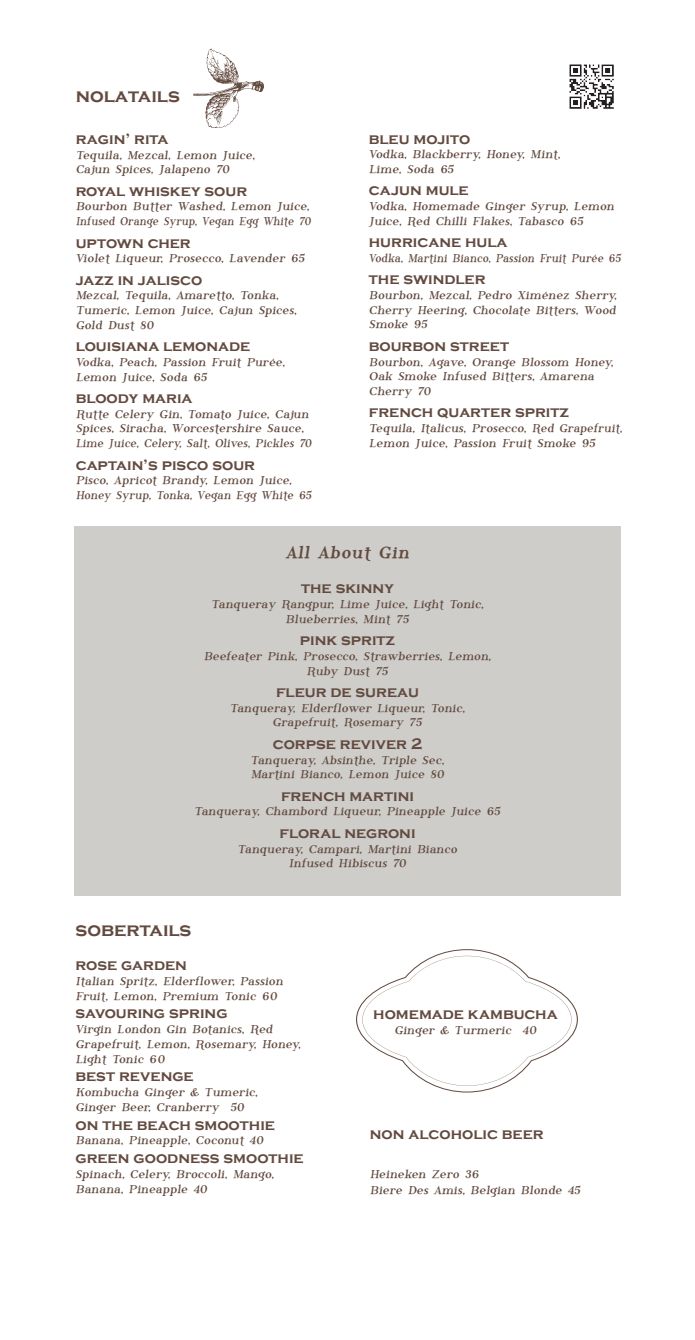
<style>
.page{position:relative;width:695px;height:1340px;background:#fff}
.page>*{position:absolute;margin:0;border:0;box-sizing:border-box;transform-origin:0 0}
.t1{font:700 19.25px "Copperplate Gothic";color:#624a3f}
.t2{font:700 15.75px "Copperplate Gothic";color:#624a3f}
.t3{font:15.75px "Phosphorus Tribromide";color:#624a3f}
.t4{font:12.25px/14.7px "Phosphorus Bromide";color:#624a3f}
.t5{font:12.25px "Phosphorus Bromide";color:#624a3f;scale:.9 1}
</style>
<div class="page">
<div style="left:74px;top:526px;width:546px;height:369px;background:#cecdca"></div>
<svg style="left:193px;top:49px;width:71px;height:79px"></svg>
<svg style="left:356px;top:949px;width:221px;height:143px"></svg>
<img style="left:569px;top:64px;width:45px;height:45px">
<h1 class="t1" style="left:76px;top:85px;width:106px">nolatails</h1>
<p class="t2" style="left:76px;top:130px;width:94px">ragin’ rita</p>
<p class="t4" style="left:76px;top:148px;width:181px">Tequila, Mezcal, Lemon Juice,<br>Cajun Spices, Jalapeno 70</p>
<p class="t2" style="left:76px;top:182px;width:173px">royal whiskey sour</p>
<p class="t4" style="left:76px;top:199px;width:237px">Bourbon Butter Washed, Lemon Juice,<br>Infused Orange Syrup, Vegan Egg White 70</p>
<p class="t2" style="left:76px;top:233px;width:116px">uptown cher</p>
<p class="t4" style="left:76px;top:251px;width:231px">Violet Liqueur, Prosecco, Lavender 65</p>
<p class="t2" style="left:76px;top:271px;width:128px">jazz in jalisco</p>
<p class="t4" style="left:76px;top:288px;width:222px">Mezcal, Tequila, Amaretto, Tonka,<br>Tumeric, Lemon Juice, Cajun Spices,<br>Gold Dust 80</p>
<p class="t2" style="left:76px;top:337px;width:176px">louisiana lemonade</p>
<p class="t4" style="left:76px;top:355px;width:211px">Vodka, Peach, Passion Fruit Purée,<br>Lemon Juice, Soda 65</p>
<p class="t2" style="left:76px;top:389px;width:118px">bloody maria</p>
<p class="t4" style="left:76px;top:407px;width:238px">Rutte Celery Gin, Tomato Juice, Cajun<br>Spices, Siracha, Worcestershire Sauce,<br>Lime Juice, Celery, Salt, Olives, Pickles 70</p>
<p class="t2" style="left:76px;top:455px;width:181px">captain’s pisco sour</p>
<p class="t4" style="left:76px;top:473px;width:238px">Pisco, Apricot Brandy, Lemon Juice,<br>Honey Syrup, Tonka, Vegan Egg White 65</p>
<p class="t2" style="left:369px;top:130px;width:103px">bleu mojito</p>
<p class="t4" style="left:369px;top:147px;width:193px">Vodka, Blackberry, Honey, Mint,<br>Lime, Soda 65</p>
<p class="t2" style="left:369px;top:181px;width:101px">cajun mule</p>
<p class="t4" style="left:369px;top:199px;width:247px">Vodka, Homemade Ginger Syrup, Lemon<br>Juice, Red Chilli Flakes, Tabasco 65</p>
<p class="t2" style="left:369px;top:233px;width:140px">hurricane hula</p>
<p class="t5" style="left:369px;top:252px;width:282px">Vodka, Martini Bianco, Passion Fruit Purée 65</p>
<p class="t2" style="left:369px;top:270px;width:118px">the swindler</p>
<p class="t4" style="left:369px;top:288px;width:249px;text-align:justify">Bourbon, Mezcal, Pedro Ximénez Sherry, Cherry Heering, Chocolate Bitters, Wood Smoke 95</p>
<p class="t2" style="left:369px;top:337px;width:142px">bourbon street</p>
<p class="t4" style="left:369px;top:355px;width:246px">Bourbon, Agave, Orange Blossom Honey,<br>Oak Smoke Infused Bitters, Amarena<br>Cherry 70</p>
<p class="t2" style="left:369px;top:403px;width:202px">french quarter spritz</p>
<p class="t4" style="left:369px;top:421px;width:255px">Tequila, Italicus, Prosecco, Red Grapefruit,<br>Lemon Juice, Passion Fruit Smoke 95</p>
<p class="t3" style="left:285px;top:543px;width:126px">All About Gin</p>
<p class="t2" style="left:301px;top:579px;width:94px">the skinny</p>
<p class="t4" style="left:211px;top:597px;width:274px;text-align:center">Tanqueray Rangpur, Lime Juice, Light Tonic,<br>Blueberries, Mint 75</p>
<p class="t2" style="left:300px;top:631px;width:97px">pink spritz</p>
<p class="t4" style="left:204px;top:649px;width:289px;text-align:center">Beefeater Pink, Prosecco, Strawberries, Lemon,<br>Ruby Dust 75</p>
<p class="t2" style="left:276px;top:683px;width:144px">fleur de sureau</p>
<p class="t4" style="left:230px;top:701px;width:236px;text-align:center">Tanqueray, Elderflower Liqueur, Tonic,<br>Grapefruit, Rosemary 75</p>
<p class="t2" style="left:273px;top:735px;width:151px">corpse reviver 2</p>
<p class="t4" style="left:250px;top:752px;width:195px">Tanqueray, Absinthe, Triple Sec,<br>Martini Bianco, Lemon Juice 80</p>
<p class="t2" style="left:281px;top:786px;width:134px">french martini</p>
<p class="t4" style="left:194px;top:804px;width:308px">Tanqueray, Chambord Liqueur, Pineapple Juice 65</p>
<p class="t2" style="left:279px;top:824px;width:138px">floral negroni</p>
<p class="t4" style="left:237px;top:841px;width:221px;text-align:center">Tanqueray, Campari, Martini Bianco<br>Infused Hibiscus 70</p>
<h1 class="t1" style="left:75px;top:919px;width:117px">sobertails</h1>
<p class="t2" style="left:75px;top:956px;width:113px">rose garden</p>
<p class="t4" style="left:75px;top:974px;width:209px">Italian Spritz, Elderflower, Passion<br>Fruit, Lemon, Premium Tonic 60</p>
<p class="t2" style="left:75px;top:1004px;width:154px">savouring spring</p>
<p class="t4" style="left:75px;top:1022px;width:227px">Virgin London Gin Botanics, Red<br>Grapefruit, Lemon, Rosemary, Honey,<br>Light Tonic 60</p>
<p class="t2" style="left:75px;top:1067px;width:120px">best revenge</p>
<p class="t4" style="left:75px;top:1085px;width:184px">Kombucha Ginger &amp; Tumeric,<br>Ginger Beer, Cranberry 50</p>
<p class="t2" style="left:75px;top:1115px;width:201px">on the beach smoothie</p>
<p class="t4" style="left:75px;top:1133px;width:190px">Banana, Pineapple, Coconut 40</p>
<p class="t2" style="left:75px;top:1149px;width:230px">green goodness smoothie</p>
<p class="t4" style="left:75px;top:1167px;width:200px">Spinach, Celery, Broccoli, Mango,<br>Banana, Pineapple 40</p>
<p class="t2" style="left:373px;top:1005px;width:186px">homemade kambucha</p>
<p class="t4" style="left:394px;top:1022px;width:144px">Ginger &amp; Turmeric 40</p>
<p class="t2" style="left:370px;top:1124px;width:175px">non alcoholic beer</p>
<p class="t4" style="left:370px;top:1166px;width:212px;line-height:16.4px">Heineken Zero 36<br>Biere Des Amis, Belgian Blonde 45</p>
</div>
